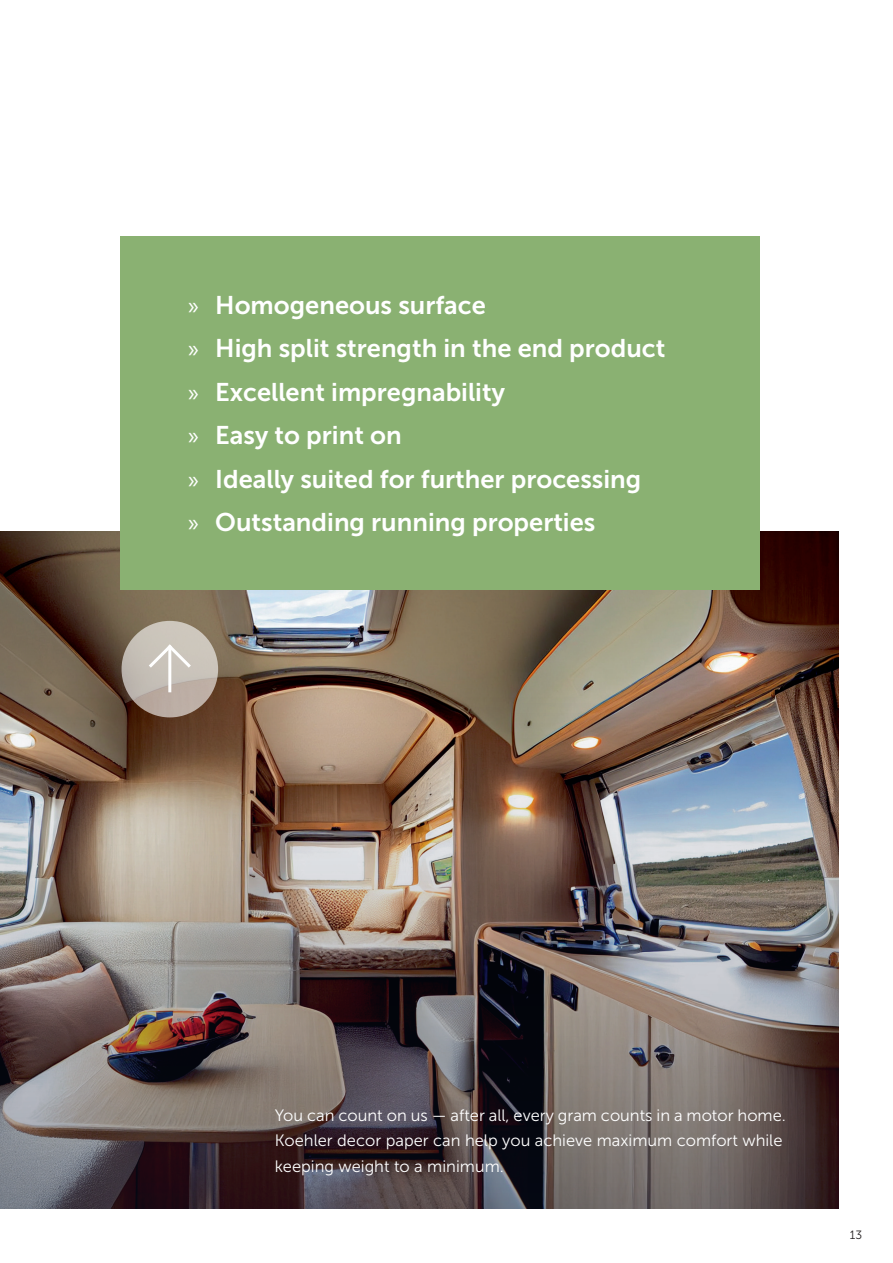
<style>
.page{position:relative;width:893px;height:1263px;background:#fff}
.page>*{position:absolute;margin:0;border:0;box-sizing:border-box;transform-origin:0 0}
.t1{font:25.5px/43.5px "Museo Sans 700";color:#fff}
.t2{font:16.5px/25.5px "Museo Sans 300";color:#fff}
.t3{font:12px "Museo Sans 300";color:#231f20}
.s1{font-family:"Myriad Pro"}
</style>
<div class="page">
<img style="left:0;top:531px;width:839px;height:164px">
<img style="left:0;top:695px;width:839px;height:514px">
<div style="left:120px;top:236px;width:640px;height:354px;background:#8ab172"></div>
<div style="left:122px;top:621px;width:96px;height:96px;background:linear-gradient(to bottom,#d0ccc2,#b8aaa1);border-radius:50%"></div>
<hr style="left:168px;top:648px;width:3px;height:43px;background:#fff">
<svg style="left:147px;top:642px;width:46px;height:28px"></svg>
<p class="t1" style="left:188px;top:283px;width:479px"><span class="s1">»</span> Homogeneous surface<br><span class="s1">»</span> High split strength in the end product <span class="s1">»</span> Excellent impregnability<br><span class="s1">»</span> Easy to print on<br><span class="s1">»</span> Ideally suited for further processing<br><span class="s1">»</span> Outstanding running properties</p>
<p class="t2" style="left:275px;top:1102px;width:513px">You can count on us — after all, every gram counts in a motor home.<br>Koehler decor paper can help you achieve maximum comfort while keeping weight to a minimum.</p>
<p class="t3" style="left:850px;top:1228px;width:14px">13</p>
</div>
